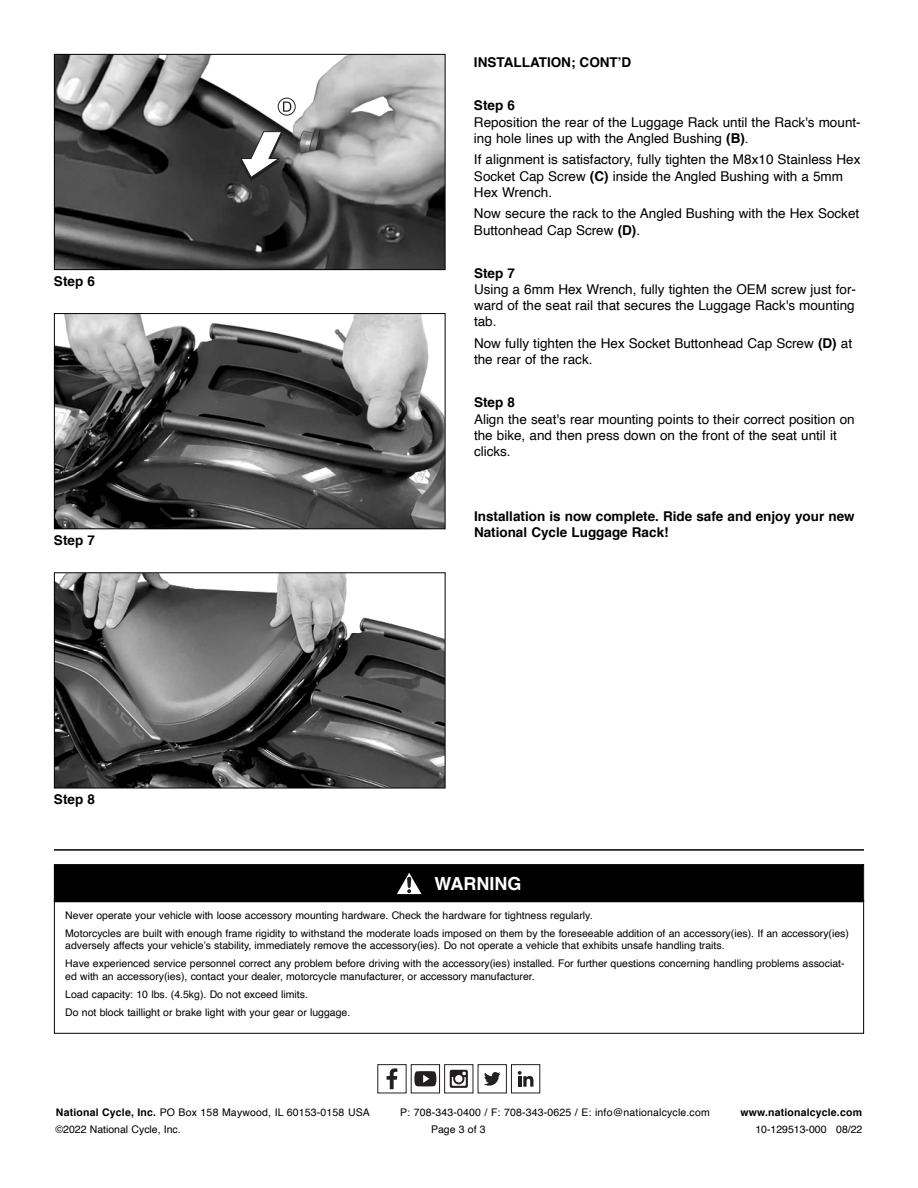
<style>
.page{position:relative;width:918px;height:1188px;background:#fff}
.page>*{position:absolute;margin:0;border:0;box-sizing:border-box;transform-origin:0 0}
.t1{font:700 18px "Helvetica";color:#fff}
.t2{font:13.5px/16.2px "Helvetica";color:#000}
.t3{font:700 13.5px/16.2px "Helvetica";color:#000}
.t4{font:10.5px/18px "Helvetica";color:#000}
.t5{font:700 10.5px "Helvetica";letter-spacing:.015em;color:#000}
.s1{font-weight:700}
</style>
<div class="page">
<img style="left:56px;top:56px;width:388px;height:212px">
<div style="left:54px;top:54px;width:392px;height:216px;border:1px solid #000"></div>
<img style="left:56px;top:315px;width:388px;height:212px">
<div style="left:54px;top:313px;width:392px;height:216px;border:1px solid #000"></div>
<img style="left:56px;top:574px;width:388px;height:212px">
<div style="left:54px;top:572px;width:392px;height:216px;border:1px solid #000"></div>
<svg style="left:278px;top:98px;width:17px;height:17px"></svg>
<div style="left:278px;top:98px;width:17px;height:17px;border:1px solid #231f20;border-radius:50%"></div>
<svg style="left:283px;top:102px;width:8px;height:10px"></svg>
<svg style="left:241px;top:131px;width:42px;height:50px"></svg>
<hr style="left:54px;top:849px;width:810px;height:2px;background:#000">
<div style="left:55px;top:865px;width:808px;height:36px;background:#000"></div>
<div style="left:54px;top:864px;width:810px;height:38px;border:1px solid #000"></div>
<svg style="left:397px;top:873px;width:24px;height:21px"></svg>
<svg style="left:387px;top:1068px;width:10px;height:21px"></svg>
<div style="left:444px;top:1064px;width:29px;height:29px;border:1px solid #231f20"></div>
<svg style="left:450px;top:1070px;width:18px;height:18px"></svg>
<div style="left:511px;top:1064px;width:29px;height:29px;border:1px solid #231f20"></div>
<svg style="left:518px;top:1071px;width:16px;height:16px"></svg>
<div style="left:411px;top:1064px;width:29px;height:29px;border:1px solid #231f20"></div>
<svg style="left:414px;top:1071px;width:22px;height:16px"></svg>
<div style="left:478px;top:1064px;width:29px;height:29px;border:1px solid #231f20"></div>
<svg style="left:484px;top:1072px;width:17px;height:14px"></svg>
<p class="t3" style="left:54px;top:274px;width:42px">Step 6</p>
<p class="t3" style="left:54px;top:533px;width:42px">Step 7</p>
<p class="t3" style="left:54px;top:792px;width:42px">Step 8</p>
<p class="t3" style="left:474px;top:55px;width:159px">INSTALLATION; CONT’D</p>
<p class="t3" style="left:474px;top:99px;width:42px">Step 6</p>
<p class="t2" style="left:474px;top:115px;width:388px">Reposition the rear of the Luggage Rack until the Rack's mount&shy;ing hole lines up with the Angled Bushing <span class="s1">(B)</span>.</p>
<p class="t2" style="left:474px;top:153px;width:388px">If alignment is satisfactory, fully tighten the M8x10 Stainless Hex<br>Socket Cap Screw <span class="s1">(C)</span> inside the Angled Bushing with a 5mm<br>Hex Wrench.</p>
<p class="t2" style="left:474px;top:207px;width:387px">Now secure the rack to the Angled Bushing with the Hex Socket<br>Buttonhead Cap Screw <span class="s1">(D)</span>.</p>
<p class="t3" style="left:474px;top:266px;width:42px">Step 7</p>
<p class="t2" style="left:474px;top:282px;width:383px;text-align:justify">Using a 6mm Hex Wrench, fully tighten the OEM screw just for&shy;ward of the seat rail that secures the Luggage Rack's mounting tab.</p>
<p class="t2" style="left:474px;top:336px;width:380px">Now fully tighten the Hex Socket Buttonhead Cap Screw <span class="s1">(D)</span> at the rear of the rack.</p>
<p class="t3" style="left:474px;top:396px;width:42px">Step 8</p>
<p class="t2" style="left:474px;top:412px;width:382px">Align the seat's rear mounting points to their correct position on the bike, and then press down on the front of the seat until it clicks.</p>
<p class="t3" style="left:474px;top:509px;width:382px">Installation is now complete. Ride safe and enjoy your new<br>National Cycle Luggage Rack!</p>
<h1 class="t1" style="left:435px;top:876px;width:88px">WARNING</h1>
<p class="t4" style="left:65px;top:907px;width:785px">Never operate your vehicle with loose accessory mounting hardware. Check the hardware for tightness regularly.<br>Motorcycles are built with enough frame rigidity to withstand the moderate loads imposed on them by the foreseeable addition of an accessory(ies). If an accessory(ies)</p>
<p class="t4" style="left:65px;top:938px;width:781px">adversely affects your vehicle’s stability, immediately remove the accessory(ies). Do not operate a vehicle that exhibits unsafe handling traits.<br>Have experienced service personnel correct any problem before driving with the accessory(ies) installed. For further questions concerning handling problems associat-</p>
<p class="t4" style="left:65px;top:968px;width:471px">ed with an accessory(ies), contact your dealer, motorcycle manufacturer, or accessory manufacturer.<br>Load capacity: 10 lbs. (4.5kg). Do not exceed limits.<br>Do not block taillight or brake light with your gear or luggage.</p>
<p class="t4" style="left:56px;top:1105px;width:315px"><span class="s1">National Cycle, Inc.</span> PO Box 158 Maywood, IL 60153-0158 USA</p>
<p class="t4" style="left:400px;top:1105px;width:311px">P: 708-343-0400 / F: 708-343-0625 / E: info@nationalcycle.com</p>
<p class="t5" style="left:740px;top:1108px;width:123px">www.nationalcycle.com</p>
<p class="t4" style="left:55px;top:1121px;width:127px">©2022 National Cycle, Inc.</p>
<p class="t4" style="left:431px;top:1121px;width:56px">Page 3 of 3</p>
<p class="t4" style="left:755px;top:1121px;width:109px">10-129513-000 08/22</p>
</div>
